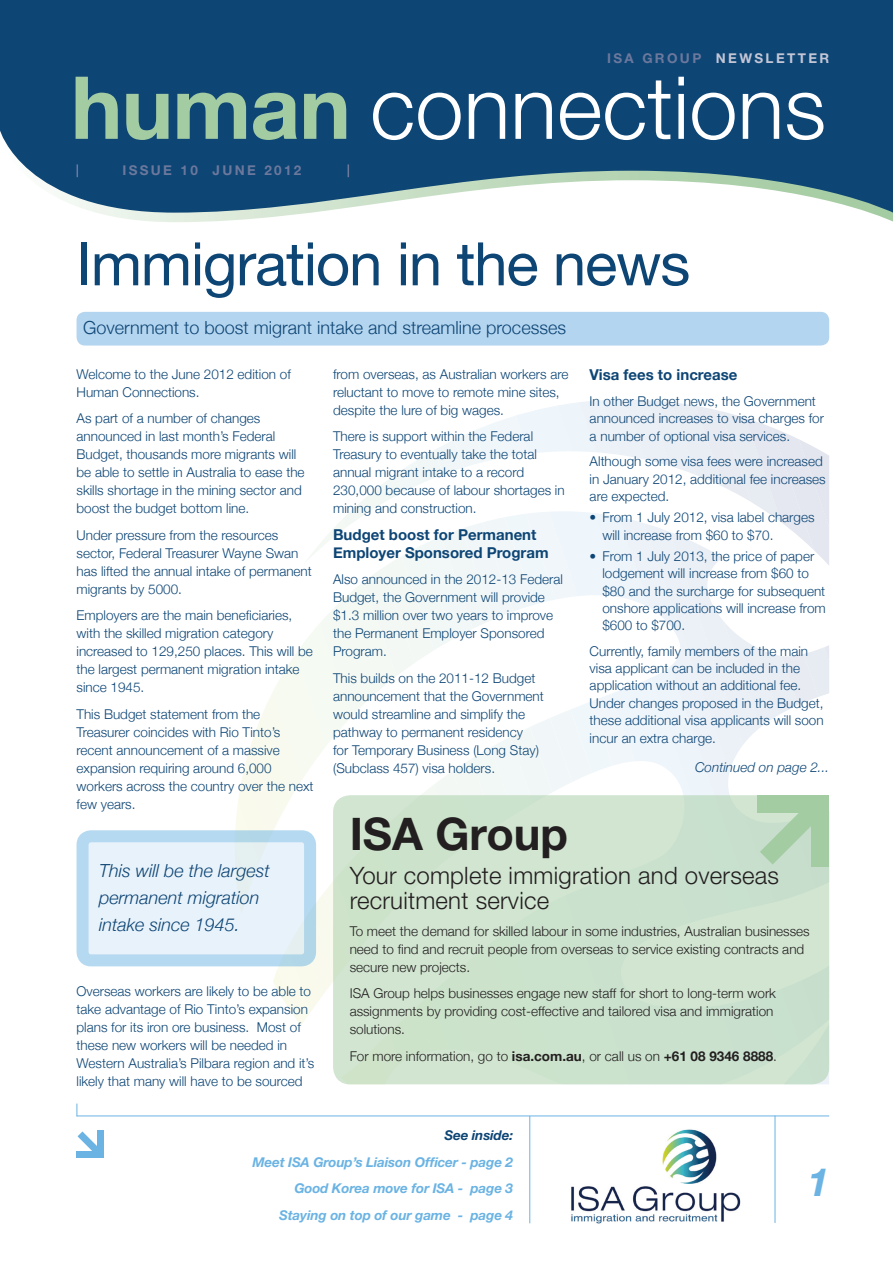
<style>
.page{position:relative;width:893px;height:1263px;background:#fff}
.page>*{position:absolute;margin:0;border:0;box-sizing:border-box;transform-origin:0 0}
.t1{font:300 87px "Helvetica Neue";color:#fff}
.Normal__Web{font:60px "Helvetica Neue LT";letter-spacing:-.02em;color:#0d4575}
.t2{font:700 45px "Helvetica Neue LT";color:#231f20}
.t3{font:italic 700 39px "Helvetica Neue LT";color:#6ab3e3}
.t4{font:300 24px/25.5px "Helvetica Neue LT";letter-spacing:.01em;color:#231f20}
.t5{font:italic 300 18px/27px "Helvetica Neue";color:#0d4575}
.t6{font:300 18px "Helvetica Neue";color:#0d4575}
.t7{font:700 15px/18px "Helvetica Neue";color:#0d4575}
.t8{font:300 13.5px/18px "Helvetica Neue";color:#0d4575}
.t9{font:300 13.5px/18px "Helvetica Neue";color:#231f20}
.t10{font:italic 700 13.5px "Helvetica Neue LT";letter-spacing:-.01em;color:#6ab3e3}
.t11{font:italic 300 13.5px "Helvetica Neue";color:#0d4575}
.t12{font:700 13.5px "Helvetica Neue LT";letter-spacing:.175em;color:#c4c6d6}
.t13{font:700 13.5px "Helvetica Neue LT";letter-spacing:.175em;color:#6c789c}
.t14{font:italic 700 13.5px "Helvetica Neue LT";letter-spacing:-.01em;color:#0d4575}
.s1{color:#6c789c}
.s2{font-weight:700;color:#a4cca3}
.s3{font-weight:700}
</style>
<div class="page">
<svg style="left:244px;top:721px;width:16px;height:246px;fill:#f9faed"></svg>
<svg style="left:260px;top:687px;width:16px;height:300px;fill:#f9faee"></svg>
<svg style="left:276px;top:660px;width:16px;height:352px;fill:#f8faef"></svg>
<svg style="left:292px;top:639px;width:15px;height:386px;fill:#f8faf0"></svg>
<svg style="left:307px;top:535px;width:21px;height:481px;fill:#f9fbf5"></svg>
<svg style="left:328px;top:514px;width:21px;height:570px"></svg>
<svg style="left:349px;top:496px;width:20px;height:222px;fill:#f4f9f4"></svg>
<svg style="left:369px;top:479px;width:21px;height:219px;fill:#f4f9f4"></svg>
<svg style="left:390px;top:464px;width:21px;height:216px;fill:#f3f8f6"></svg>
<svg style="left:411px;top:452px;width:21px;height:343px"></svg>
<svg style="left:432px;top:441px;width:20px;height:354px"></svg>
<svg style="left:452px;top:431px;width:21px;height:364px"></svg>
<svg style="left:473px;top:423px;width:21px;height:372px"></svg>
<svg style="left:494px;top:416px;width:21px;height:379px;fill:#f5f9fb"></svg>
<svg style="left:515px;top:411px;width:19px;height:384px;fill:#f2f8fb"></svg>
<svg style="left:534px;top:406px;width:21px;height:389px;fill:#f1f7fb"></svg>
<svg style="left:555px;top:403px;width:20px;height:387px;fill:#f1f7fb"></svg>
<svg style="left:575px;top:401px;width:21px;height:379px;fill:#f1f7fb"></svg>
<svg style="left:596px;top:400px;width:10px;height:371px;fill:#f0f7fb"></svg>
<svg style="left:100px;top:213px;width:793px;height:9px"></svg>
<svg style="left:0;top:0;width:893px;height:213px;background:#275983"></svg>
<div style="left:97px;top:1130px;width:7px;height:28px;background:#6ab3e3"></div>
<div style="left:77px;top:1151px;width:27px;height:7px;background:#6ab3e3"></div>
<svg style="left:78px;top:1131px;width:19px;height:20px"></svg>
<hr style="left:77px;top:1115px;width:752px;height:1px;background:#6ab3e3">
<hr style="left:529px;top:1116px;width:1px;height:107px;background:#6ab3e3">
<svg style="left:77px;top:164px;width:1px;height:13px"></svg>
<svg style="left:348px;top:164px;width:1px;height:13px"></svg>
<svg style="left:77px;top:1103px;width:1px;height:13px"></svg>
<hr style="left:775px;top:1115px;width:1px;height:108px;background:#6ab3e3">
<div style="left:333px;top:795px;width:496px;height:289px;background:#cee3cd;border-radius:17px"></div>
<svg style="left:606px;top:399px;width:223px;height:679px"></svg>
<div style="left:77px;top:312px;width:752px;height:34px;background:#b4d5ef;border-radius:9px"></div>
<img style="left:571px;top:1129px;width:170px;height:95px">
<div style="left:83px;top:836px;width:227px;height:124px;background:#e8f2fa;border-radius:9px"></div>
<div style="left:77px;top:830px;width:239px;height:136px;border:12px solid #6ab3e3;border-radius:9px"></div>
<p class="t12" style="left:607px;top:49px;width:224px"><span class="s1">ISA GROUP</span> NEWSLETTER</p>
<p class="t1" style="left:71px;top:55px;width:757px"><span class="s2">human</span> connections</p>
<p class="t13" style="left:122px;top:162px;width:181px">ISSUE 10 JUNE 2012</p>
<p class="Normal__Web" style="left:77px;top:228px;width:615px">Immigration in the news</p>
<p class="t6" style="left:83px;top:316px;width:484px">Government to boost migrant intake and streamline processes</p>
<p class="t8" style="left:77px;top:365px;width:216px">Welcome to the June 2012 edition of<br>Human Connections.</p>
<p class="t8" style="left:77px;top:409px;width:230px">As part of a number of changes announced in last month’s Federal Budget, thousands more migrants will be able to settle in Australia to ease the skills shortage in the mining sector and boost the budget bottom line.</p>
<p class="t8" style="left:77px;top:526px;width:237px">Under pressure from the resources sector, Federal Treasurer Wayne Swan has lifted the annual intake of permanent migrants by 5000.</p>
<p class="t8" style="left:77px;top:606px;width:238px">Employers are the main beneficiaries, with the skilled migration category increased to 129,250 places. This will be the largest permanent migration intake since 1945.</p>
<p class="t8" style="left:77px;top:705px;width:239px">This Budget statement from the<br>Treasurer coincides with Rio Tinto’s recent announcement of a massive expansion requiring around 6,000 workers across the country over the next few years.</p>
<p class="t8" style="left:333px;top:365px;width:237px">from overseas, as Australian workers are reluctant to move to remote mine sites, despite the lure of big wages.</p>
<p class="t8" style="left:333px;top:427px;width:233px">There is support within the Federal Treasury to eventually take the total annual migrant intake to a record 230,000 because of labour shortages in mining and construction.</p>
<p class="t7" style="left:333px;top:525px;width:217px">Budget boost for Permanent<br>Employer Sponsored Program</p>
<p class="t8" style="left:333px;top:570px;width:231px">Also announced in the 2012-13 Federal<br>Budget, the Government will provide $1.3 million over two years to improve the Permanent Employer Sponsored<br>Program.</p>
<p class="t8" style="left:333px;top:669px;width:212px">This builds on the 2011-12 Budget announcement that the Government would streamline and simplify the pathway to permanent residency<br>for Temporary Business (Long Stay) (Subclass 457) visa holders.</p>
<p class="t7" style="left:590px;top:366px;width:149px">Visa fees to increase</p>
<p class="t8" style="left:590px;top:392px;width:236px;line-height:17.2px">In other Budget news, the Government announced increases to visa charges for a number of optional visa services.</p>
<p class="t8" style="left:590px;top:453px;width:238px;line-height:17.2px">Although some visa fees were increased in January 2012, additional fee increases are expected.</p>
<p class="t8" style="left:602px;top:509px;width:214px;line-height:17.2px;text-indent:-13px">• From 1 July 2012, visa label charges will increase from $60 to $70.</p>
<p class="t8" style="left:602px;top:547px;width:225px;line-height:17.2px;text-indent:-13px">• From 1 July 2013, the price of paper lodgement will increase from $60 to $80 and the surcharge for subsequent onshore applications will increase from $600 to $700.</p>
<p class="t8" style="left:590px;top:642px;width:236px;line-height:17.4px">Currently, family members of the main visa applicant can be included in the application without an additional fee.<br>Under changes proposed in the Budget, these additional visa applicants will soon incur an extra charge.</p>
<p class="t11" style="left:695px;top:759px;width:136px">Continued on page 2...</p>
<p class="t5" style="left:99px;top:857px;width:172px">This will be the largest permanent migration intake since 1945.</p>
<p class="t8" style="left:77px;top:982px;width:239px">Overseas workers are likely to be able to take advantage of Rio Tinto’s expansion plans for its iron ore business. Most of these new workers will be needed in Western Australia’s Pilbara region and it’s likely that many will have to be sourced</p>
<p class="t2" style="left:350px;top:806px;width:220px">ISA Group</p>
<p class="t4" style="left:350px;top:862px;width:431px">Your complete immigration and overseas recruitment service</p>
<p class="t9" style="left:350px;top:921px;width:462px">To meet the demand for skilled labour in some industries, Australian businesses need to find and recruit people from overseas to service existing contracts and secure new projects.</p>
<p class="t9" style="left:350px;top:984px;width:428px">ISA Group helps businesses engage new staff for short to long-term work assignments by providing cost-effective and tailored visa and immigration solutions.</p>
<p class="t9" style="left:350px;top:1046px;width:429px">For more information, go to <span class="s3">isa.com.au</span>, or call us on <span class="s3">+61 08 9346 8888</span>.</p>
<p class="t14" style="left:444px;top:1127px;width:70px">See inside:</p>
<p class="t10" style="left:252px;top:1154px;width:262px">Meet ISA Group’s Liaison Officer - page 2</p>
<p class="t10" style="left:294px;top:1180px;width:220px">Good Korea move for ISA - page 3</p>
<p class="t10" style="left:279px;top:1207px;width:235px">Staying on top of our game - page 4</p>
<p class="t3" style="left:807px;top:1158px;width:23px">1</p>
</div>
